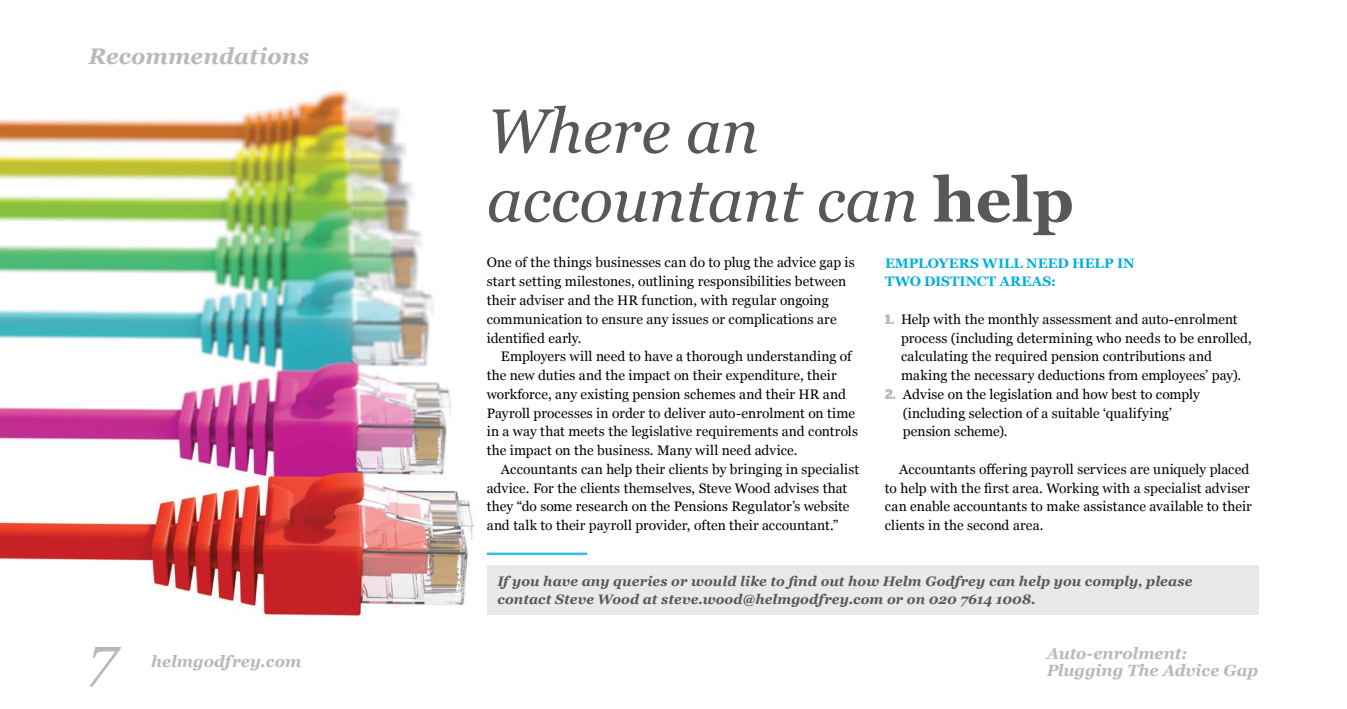
<style>
.page{position:relative;width:1347px;height:709px;background:#fff}
.page>*{position:absolute;margin:0;border:0;box-sizing:border-box;transform-origin:0 0}
.t1{font:italic 62.5px/68.8px "Georgia";color:#58585a}
.t2{font:italic 56.25px "Georgia";color:#b7b9ba}
.t3{font:italic 700 22.5px "Georgia";letter-spacing:.005em;color:#b7b9ba}
.t4{font:italic 700 16.25px/16.2px "Georgia";color:#b7b9ba}
.t5{font:13.75px/18.8px "Georgia";letter-spacing:.005em;color:#000}
.t6{font:italic 700 13.75px/17.5px "Georgia";letter-spacing:.005em;color:#58585a}
.t7{font:700 13.75px/18.8px "Georgia";letter-spacing:.005em;color:#00afd8}
.s1{font-weight:700;font-style:normal}
.s2{font-family:"Stag";font-weight:700;color:#b7b9ba}
</style>
<div class="page">
<img style="left:0;top:90px;width:502px;height:527px">
<div style="left:487px;top:565px;width:771px;height:49px;background:#e9e9e9"></div>
<hr style="left:487px;top:552px;width:100px;height:3px;background:#00afd8">
<h3 class="t3" style="left:89px;top:39px;width:222px">Recommendations</h3>
<h1 class="t1" style="left:487px;top:94px;width:588px">Where an accountant can <span class="s1">help</span></h1>
<p class="t5" style="left:487px;top:253px;width:369px">One of the things businesses can do to plug the advice gap is start setting milestones, outlining responsibilities between their adviser and the HR function, with regular ongoing communication to ensure any issues or complications are identified early.</p>
<p class="t5" style="left:487px;top:346px;width:373px;text-indent:14px">Employers will need to have a thorough understanding of the new duties and the impact on their expenditure, their workforce, any existing pension schemes and their HR and Payroll processes in order to deliver auto-enrolment on time in a way that meets the legislative requirements and controls the impact on the business. Many will need advice.</p>
<p class="t5" style="left:487px;top:459px;width:374px;text-indent:14px">Accountants can help their clients by bringing in specialist advice. For the clients themselves, Steve Wood advises that they “do some research on the Pensions Regulator’s website and talk to their payroll provider, often their accountant.”</p>
<p class="t7" style="left:885px;top:253px;width:251px">EMPLOYERS WILL NEED HELP IN<br>TWO DISTINCT AREAS:</p>
<p class="t5" style="left:901px;top:309px;width:352px;text-indent:-16px"><span class="s2">1.</span> Help with the monthly assessment and auto-enrolment process (including determining who needs to be enrolled, calculating the required pension contributions and making the necessary deductions from employees’ pay).</p>
<p class="t5" style="left:902px;top:384px;width:298px;text-indent:-18px"><span class="s2">2.</span> Advise on the legislation and how best to comply (including selection of a suitable ‘qualifying’ pension scheme).</p>
<p class="t5" style="left:885px;top:459px;width:368px;text-indent:14px">Accountants offering payroll services are uniquely placed to help with the first area. Working with a specialist adviser can enable accountants to make assistance available to their clients in the second area.</p>
<p class="t6" style="left:497px;top:572px;width:696px">If you have any queries or would like to find out how Helm Godfrey can help you comply, please contact Steve Wood at steve.wood@helmgodfrey.com or on 020 7614 1008.</p>
<h2 class="t2" style="left:89px;top:616px;width:29px">7</h2>
<p class="t4" style="left:1046px;top:644px;width:213px">Auto-enrolment:<br>Plugging The Advice Gap</p>
<p class="t4" style="left:151px;top:653px;width:152px">helmgodfrey.com</p>
</div>
